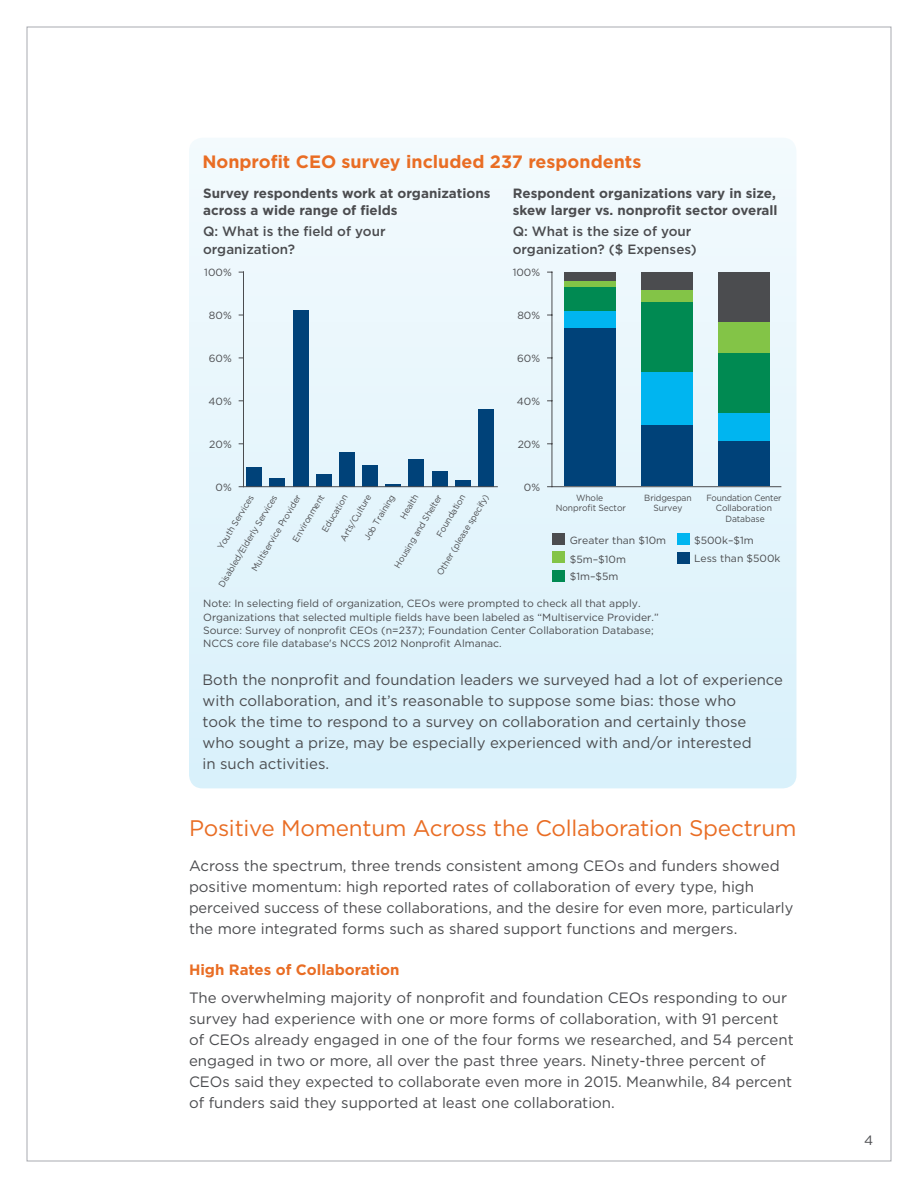
<style>
.page{position:relative;width:918px;height:1188px;background:#fff}
.page>*{position:absolute;margin:0;border:0;box-sizing:border-box;transform-origin:0 0}
._12-OrangeHead{font:22.5px "Gotham";letter-spacing:-.01em;color:#e96d24}
.t1{font:700 17.85px "Gotham";color:#e96d24}
._08-BodyText{font:15px/21px "Gotham";color:#4b4c4f}
._13-OrangeSubhead{font:700 15px "Gotham";color:#e96d24}
.t2{font:700 13.5px/17.9px "Gotham";color:#4b4c4f}
.t3{font:500 13.5px/17.9px "Gotham";color:#4b4c4f}
.t4{font:13.5px "Gotham";color:#4b4c4f}
.t5{font:10.5px/13.5px "Gotham";color:#4b4c4f}
.t6{font:9px/10.5px "Gotham";letter-spacing:-.01em;color:#4b4c4f;text-align:center;scale:.95 1}
.t7{font:9px/10.5px "Gotham";letter-spacing:-.01em;color:#4b4c4f;text-align:center;scale:.93 1}
</style>
<div class="page">
<div style="left:189px;top:138px;width:607px;height:650px;background:linear-gradient(to right,#e6f5fc,#e4f4fb);border-radius:14px"></div>
<hr style="left:552px;top:272px;width:1px;height:215px;background:#4b4c4f">
<hr style="left:548px;top:486px;width:233px;height:1px;background:#4b4c4f">
<div style="left:247px;top:467px;width:15px;height:20px;background:#004279"></div>
<div style="left:270px;top:478px;width:15px;height:9px;background:#004279"></div>
<div style="left:293px;top:311px;width:15px;height:176px;background:#004279"></div>
<div style="left:316px;top:474px;width:16px;height:13px;background:#004279"></div>
<div style="left:339px;top:452px;width:16px;height:35px;background:#004279"></div>
<div style="left:362px;top:465px;width:16px;height:22px;background:#004279"></div>
<svg style="left:386px;top:485px;width:15px;height:1px"></svg>
<div style="left:409px;top:459px;width:15px;height:28px;background:#004279"></div>
<div style="left:432px;top:472px;width:15px;height:15px;background:#004279"></div>
<div style="left:455px;top:480px;width:15px;height:7px;background:#004279"></div>
<div style="left:478px;top:409px;width:15px;height:78px;background:#004279"></div>
<hr style="left:243px;top:272px;width:1px;height:215px;background:#4b4c4f">
<hr style="left:239px;top:486px;width:258px;height:1px;background:#4b4c4f">
<div style="left:565px;top:328px;width:51px;height:158px;background:#004279"></div>
<div style="left:565px;top:311px;width:51px;height:17px;background:#00b5f0"></div>
<div style="left:565px;top:287px;width:51px;height:24px;background:#008a52"></div>
<div style="left:565px;top:281px;width:51px;height:6px;background:#83c447"></div>
<div style="left:565px;top:272px;width:51px;height:9px;background:#4b4c4f"></div>
<div style="left:642px;top:424px;width:51px;height:62px;background:#004279"></div>
<div style="left:642px;top:372px;width:51px;height:52px;background:#00b5f0"></div>
<div style="left:642px;top:302px;width:51px;height:70px;background:#008a52"></div>
<div style="left:642px;top:290px;width:51px;height:12px;background:#83c447"></div>
<div style="left:642px;top:272px;width:51px;height:18px;background:#4b4c4f"></div>
<div style="left:719px;top:441px;width:51px;height:45px;background:#004279"></div>
<div style="left:719px;top:413px;width:51px;height:28px;background:#00b5f0"></div>
<div style="left:719px;top:352px;width:51px;height:61px;background:#008a52"></div>
<div style="left:719px;top:322px;width:51px;height:30px;background:#83c447"></div>
<div style="left:719px;top:272px;width:51px;height:50px;background:#4b4c4f"></div>
<div style="left:677px;top:552px;width:13px;height:11px;background:#004279"></div>
<div style="left:677px;top:533px;width:13px;height:12px;background:#00b5f0"></div>
<div style="left:553px;top:570px;width:12px;height:12px;background:#008a52"></div>
<div style="left:553px;top:552px;width:12px;height:11px;background:#83c447"></div>
<div style="left:553px;top:533px;width:12px;height:12px;background:#4b4c4f"></div>
<p class="t1" style="left:202px;top:150px;width:441px">Nonprofit CEO survey included 237 respondents</p>
<p class="t2" style="left:203px;top:184px;width:289px">Survey respondents work at organizations across a wide range of fields</p>
<p class="t2" style="left:513px;top:184px;width:266px">Respondent organizations vary in size, skew larger vs. nonprofit sector overall</p>
<p class="t3" style="left:203px;top:222px;width:184px">Q: What is the field of your organization?</p>
<p class="t3" style="left:513px;top:222px;width:186px">Q: What is the size of your organization? ($ Expenses)</p>
<p class="t5" style="left:204px;top:265px;width:29px">100%</p>
<p class="t5" style="left:209px;top:308px;width:24px">80%</p>
<p class="t5" style="left:209px;top:351px;width:24px">60%</p>
<p class="t5" style="left:209px;top:394px;width:25px">40%</p>
<p class="t5" style="left:209px;top:437px;width:24px">20%</p>
<p class="t5" style="left:216px;top:480px;width:18px">0%</p>
<p class="t6" style="left:215px;top:546px;width:67px;rotate:-59deg">Youth Services</p>
<p class="t6" style="left:434px;top:571px;width:99px;rotate:-59deg">Other (please specify)</p>
<p class="t6" style="left:361px;top:537px;width:56px;rotate:-59deg">Job Training</p>
<p class="t6" style="left:398px;top:515px;width:30px;rotate:-59deg">Health</p>
<p class="t6" style="left:290px;top:538px;width:58px;rotate:-59deg">Environment</p>
<p class="t6" style="left:392px;top:564px;width:90px;rotate:-59deg">Housing and Shelter</p>
<p class="t6" style="left:249px;top:567px;width:93px;rotate:-59deg">Multiservice Provider</p>
<p class="t6" style="left:338px;top:537px;width:56px;rotate:-59deg">Arts/Culture</p>
<p class="t6" style="left:434px;top:533px;width:52px;rotate:-59deg">Foundation</p>
<p class="t6" style="left:216px;top:584px;width:113px;rotate:-59deg">Disabled/Elderly Services</p>
<p class="t6" style="left:319px;top:529px;width:46px;rotate:-59deg">Education</p>
<p class="t5" style="left:513px;top:265px;width:29px">100%</p>
<p class="t5" style="left:517px;top:308px;width:24px">80%</p>
<p class="t5" style="left:517px;top:351px;width:24px">60%</p>
<p class="t5" style="left:517px;top:394px;width:25px">40%</p>
<p class="t5" style="left:518px;top:437px;width:24px">20%</p>
<p class="t5" style="left:524px;top:480px;width:18px">0%</p>
<p class="t6" style="left:556px;top:492px;width:75px">Whole<br>Nonprofit Sector</p>
<p class="t6" style="left:644px;top:492px;width:51px">Bridgespan<br>Survey</p>
<p class="t7" style="left:706px;top:492px;width:82px">Foundation Center<br>Collaboration<br>Database</p>
<p class="t5" style="left:570px;top:533px;width:98px">Greater than $10m</p>
<p class="t5" style="left:570px;top:552px;width:58px">$5m–$10m</p>
<p class="t5" style="left:570px;top:570px;width:50px">$1m–$5m</p>
<p class="t5" style="left:694px;top:533px;width:61px">$500k–$1m</p>
<p class="t5" style="left:694px;top:552px;width:88px">Less than $500k</p>
<p class="t5" style="left:203px;top:596px;width:457px">Note: In selecting field of organization, CEOs were prompted to check all that apply.<br>Organizations that selected multiple fields have been labeled as “Multiservice Provider.” Source: Survey of nonprofit CEOs (n=237); Foundation Center Collaboration Database; NCCS core file database's NCCS 2012 Nonprofit Almanac.</p>
<p class="_08-BodyText" style="left:202px;top:669px;width:582px">Both the nonprofit and foundation leaders we surveyed had a lot of experience with collaboration, and it’s reasonable to suppose some bias: those who<br>took the time to respond to a survey on collaboration and certainly those<br>who sought a prize, may be especially experienced with and/or interested<br>in such activities.</p>
<p class="_12-OrangeHead" style="left:189px;top:814px;width:609px">Positive Momentum Across the Collaboration Spectrum</p>
<p class="_08-BodyText" style="left:189px;top:855px;width:606px">Across the spectrum, three trends consistent among CEOs and funders showed positive momentum: high reported rates of collaboration of every type, high perceived success of these collaborations, and the desire for even more, particularly the more integrated forms such as shared support functions and mergers.</p>
<p class="_13-OrangeSubhead" style="left:189px;top:960px;width:212px">High Rates of Collaboration</p>
<p class="_08-BodyText" style="left:189px;top:987px;width:606px">The overwhelming majority of nonprofit and foundation CEOs responding to our survey had experience with one or more forms of collaboration, with 91 percent of CEOs already engaged in one of the four forms we researched, and 54 percent engaged in two or more, all over the past three years. Ninety-three percent of CEOs said they expected to collaborate even more in 2015. Meanwhile, 84 percent of funders said they supported at least one collaboration.</p>
<p class="t4" style="left:864px;top:1131px;width:11px">4</p>
</div>
